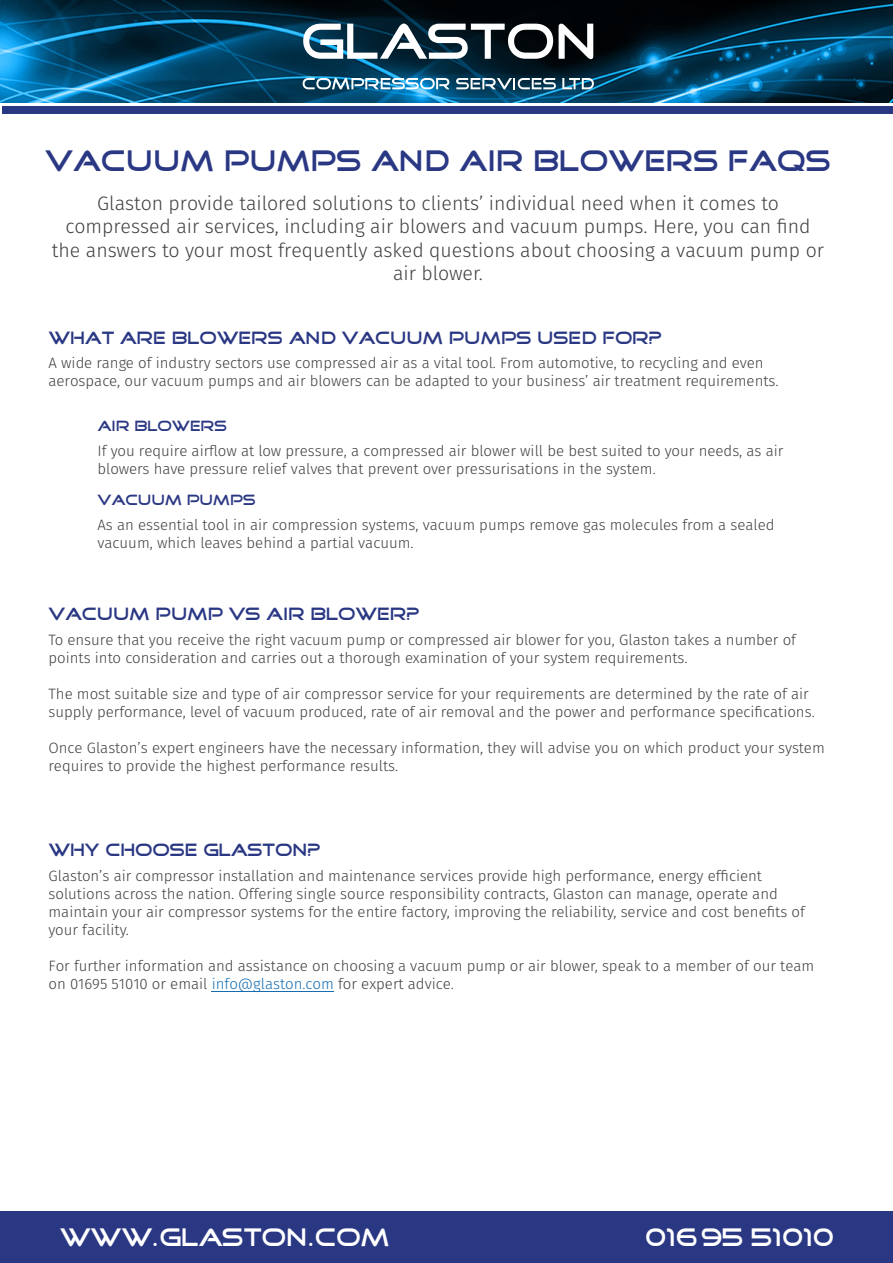
<style>
.page{position:relative;width:893px;height:1263px;background:#fff}
.page>*{position:absolute;margin:0;border:0;box-sizing:border-box;transform-origin:0 0}
.t1{font:30px "Good Times";color:#2a3783}
.t2{font:25.65px "Good Times";color:#fff}
.t3{font:300 19.5px/23.4px "Fira Sans";color:#404040;text-align:center}
.t4{font:18px "Good Times";color:#2a3783}
.t5{font:300 15px/18px "Fira Sans";color:#404040}
.t6{font:15px "Good Times";color:#2a3783}
.s1{color:#146db2}
</style>
<div class="page">
<img style="left:0;top:0;width:893px;height:103px">
<svg style="left:303px;top:24px;width:250px;height:35px"></svg>
<svg style="left:559px;top:24px;width:34px;height:35px"></svg>
<svg style="left:303px;top:78px;width:147px;height:11px"></svg>
<svg style="left:456px;top:78px;width:100px;height:12px"></svg>
<svg style="left:562px;top:78px;width:32px;height:11px"></svg>
<div style="left:0;top:1211px;width:893px;height:52px;background:#2a3783"></div>
<div style="left:2px;top:106px;width:891px;height:7px;background:#2a3783"></div>
<hr style="left:212px;top:991px;width:122px;height:1px;background:#146db2">
<h1 class="t1" style="left:45px;top:146px;width:787px">VACUUM PUMPS AND AIR BLOWERS FAQS</h1>
<p class="t3" style="left:52px;top:191px;width:774px">Glaston provide tailored solutions to clients’ individual need when it comes to compressed air services, including air blowers and vacuum pumps. Here, you can find the answers to your most frequently asked questions about choosing a vacuum pump or air blower.</p>
<p class="t4" style="left:48px;top:329px;width:614px">WHAT ARE BLOWERS AND VACUUM PUMPS USED FOR?</p>
<p class="t5" style="left:49px;top:354px;width:732px">A wide range of industry sectors use compressed air as a vital tool. From automotive, to recycling and even aerospace, our vacuum pumps and air blowers can be adapted to your business’ air treatment requirements.</p>
<p class="t6" style="left:98px;top:419px;width:131px">AIR BLOWERS</p>
<p class="t5" style="left:98px;top:441px;width:687px">If you require airflow at low pressure, a compressed air blower will be best suited to your needs, as air blowers have pressure relief valves that prevent over pressurisations in the system.</p>
<p class="t6" style="left:98px;top:493px;width:160px">VACUUM PUMPS</p>
<p class="t5" style="left:98px;top:516px;width:678px">As an essential tool in air compression systems, vacuum pumps remove gas molecules from a sealed vacuum, which leaves behind a partial vacuum.</p>
<p class="t4" style="left:48px;top:606px;width:372px">VACUUM PUMP VS AIR BLOWER?</p>
<p class="t5" style="left:48px;top:631px;width:749px">To ensure that you receive the right vacuum pump or compressed air blower for you, Glaston takes a number of points into consideration and carries out a thorough examination of your system requirements.</p>
<p class="t5" style="left:48px;top:685px;width:768px">The most suitable size and type of air compressor service for your requirements are determined by the rate of air supply performance, level of vacuum produced, rate of air removal and the power and performance specifications.</p>
<p class="t5" style="left:48px;top:739px;width:778px">Once Glaston’s expert engineers have the necessary information, they will advise you on which product your system requires to provide the highest performance results.</p>
<p class="t4" style="left:48px;top:842px;width:273px">WHY CHOOSE GLASTON?</p>
<p class="t5" style="left:48px;top:866px;width:758px">Glaston’s air compressor installation and maintenance services provide high performance, energy efficient solutions across the nation. Offering single source responsibility contracts, Glaston can manage, operate and maintain your air compressor systems for the entire factory, improving the reliability, service and cost benefits of your facility.</p>
<p class="t5" style="left:48px;top:956px;width:767px">For further information and assistance on choosing a vacuum pump or air blower, speak to a member of our team on 01695 51010 or email <span class="s1">info@glaston.com</span> for expert advice.</p>
<h2 class="t2" style="left:60px;top:1225px;width:332px">WWW.GLASTON.COM</h2>
<h2 class="t2" style="left:645px;top:1225px;width:190px">01695 51010</h2>
</div>
